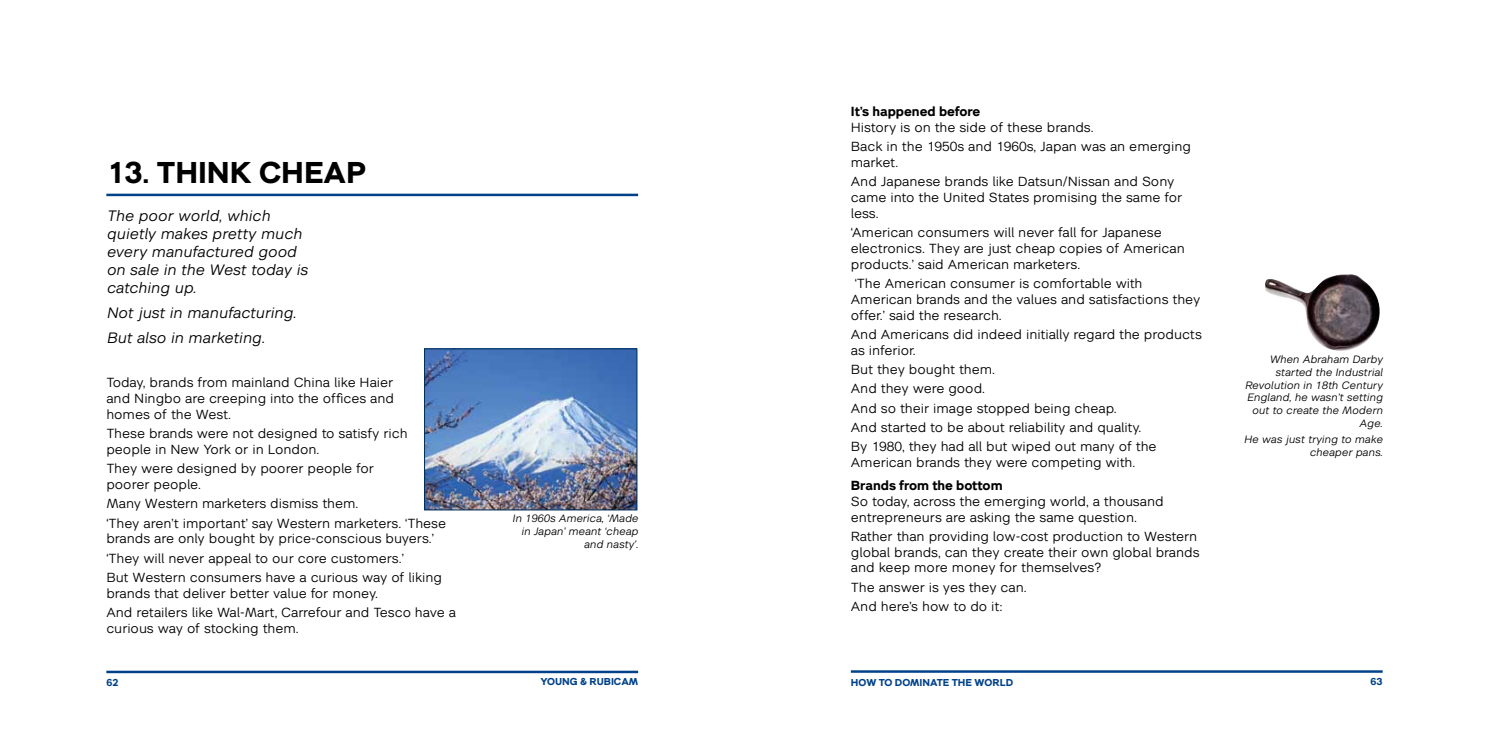
<style>
.page{position:relative;width:1489px;height:745px;background:#fff}
.page>*{position:absolute;margin:0;border:0;box-sizing:border-box;transform-origin:0 0}
.t1{font:700 30px "YR Two";color:#000}
.t2{font:italic 15px/18px "YR Two";color:#000}
.t3{font:13.12px/15.8px "YR Two";color:#000}
.t4{font:700 13.12px "YR Two";color:#000}
.t5{font:italic 10.62px/12.8px "YR Two";color:#000;text-align:right}
.t6{font:700 10px "YR Two";color:#004289}
</style>
<div class="page">
<hr style="left:106px;top:670px;width:532px;height:2px;background:#004289">
<hr style="left:850px;top:669px;width:532px;height:3px;background:#004289">
<img style="left:1265px;top:274px;width:115px;height:77px">
<hr style="left:106px;top:193px;width:532px;height:3px;background:#004289">
<img style="left:426px;top:350px;width:209px;height:158px">
<div style="left:424px;top:348px;width:213px;height:162px;border:1px solid #002d59"></div>
<h1 class="t1" style="left:106px;top:154px;width:261px">13. ThINK CHEAP</h1>
<p class="t2" style="left:106px;top:206px;width:203px">The poor world, which quietly makes pretty much every manufactured good on sale in the West today is catching up.</p>
<p class="t2" style="left:106px;top:299px;width:191px;line-height:25.1px">Not just in manufacturing.<br>But also in marketing.</p>
<p class="t3" style="left:106px;top:374px;width:289px;text-align:justify">Today, brands from mainland China like Haier and Ningbo are creeping into the offices and homes of the West.</p>
<p class="t3" style="left:106px;top:425px;width:303px">These brands were not designed to satisfy rich people in New York or in London.</p>
<p class="t3" style="left:106px;top:460px;width:269px">They were designed by poorer people for poorer people.</p>
<p class="t3" style="left:106px;top:493px;width:341px;line-height:19.2px">Many Western marketers dismiss them.<br>‘They aren’t important’ say Western marketers. ‘These</p>
<p class="t3" style="left:106px;top:528px;width:337px;line-height:19.2px">brands are only bought by price-conscious buyers.’ ‘They will never appeal to our core customers.’<br>But Western consumers have a curious way of liking</p>
<p class="t3" style="left:106px;top:583px;width:351px;line-height:19.2px">brands that deliver better value for money.<br>And retailers like Wal-Mart, Carrefour and Tesco have a</p>
<p class="t3" style="left:106px;top:620px;width:194px">curious way of stocking them.</p>
<p class="t5" style="left:512px;top:511px;width:127px">In 1960s America, ‘Made in Japan’ meant ‘cheap and nasty’.</p>
<p class="t4" style="left:850px;top:104px;width:131px">It’s happened before</p>
<p class="t3" style="left:850px;top:118px;width:342px;line-height:19.2px">History is on the side of these brands.<br>Back in the 1950s and 1960s, Japan was an emerging</p>
<p class="t3" style="left:850px;top:153px;width:325px;line-height:19.2px">market.<br>And Japanese brands like Datsun/Nissan and Sony</p>
<p class="t3" style="left:850px;top:189px;width:333px">came into the United States promising the same for less.</p>
<p class="t3" style="left:850px;top:224px;width:335px">‘American consumers will never fall for Japanese electronics. They are just cheap copies of American products.’ said American marketers.</p>
<p class="t3" style="left:850px;top:275px;width:351px;text-indent:4px">‘The American consumer is comfortable with<br>American brands and the values and satisfactions they offer.’ said the research.</p>
<p class="t3" style="left:850px;top:326px;width:352px">And Americans did indeed initially regard the products as inferior.</p>
<p class="t3" style="left:850px;top:359px;width:307px;line-height:19.2px">But they bought them.<br>And they were good.<br>And so their image stopped being cheap.<br>And started to be about reliability and quality.<br>By 1980, they had all but wiped out many of the</p>
<p class="t3" style="left:850px;top:454px;width:286px">American brands they were competing with.</p>
<p class="t4" style="left:850px;top:477px;width:153px">Brands from the bottom</p>
<p class="t3" style="left:850px;top:493px;width:314px">So today, across the emerging world, a thousand entrepreneurs are asking the same question.</p>
<p class="t3" style="left:850px;top:528px;width:350px">Rather than providing low-cost production to Western global brands, can they create their own global brands and keep more money for themselves?</p>
<p class="t3" style="left:850px;top:577px;width:177px;line-height:19.2px">The answer is yes they can.<br>And here’s how to do it:</p>
<p class="t5" style="left:1244px;top:353px;width:139px">When Abraham Darby started the Industrial<br>Revolution in 18th Century<br>England, he wasn’t setting out to create the Modern<br>Age.</p>
<p class="t5" style="left:1243px;top:433px;width:140px">He was just trying to make cheaper pans.</p>
<p class="t6" style="left:106px;top:675px;width:14px">62</p>
<p class="t6" style="left:540px;top:675px;width:99px">YOUNG &amp; RUBICAM</p>
<p class="t6" style="left:850px;top:675px;width:164px">HOW TO DOMINATE THE WORLD</p>
<p class="t6" style="left:1370px;top:675px;width:14px">63</p>
</div>
